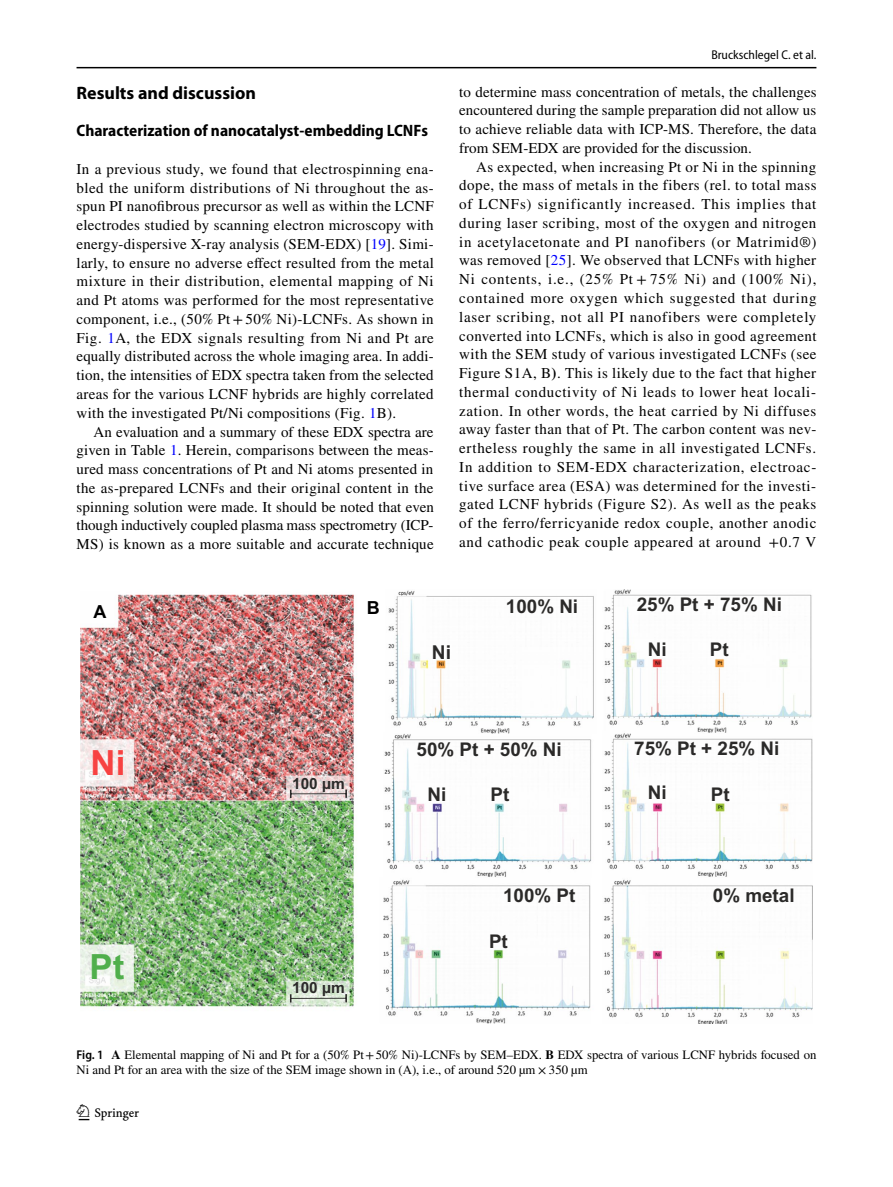
<style>
.page{position:relative;width:893px;height:1187px;background:#fff}
.page>*{position:absolute;margin:0;border:0;box-sizing:border-box;transform-origin:0 0}
.t1{font:700 34.65px "Arial";color:#f74242}
.t2{font:700 34.65px "Arial";color:#50af4c}
.t3{font:22.5px "Springnew Regular 2";color:#000}
.t4{font:700 19.2px "Arial";color:#2b2a29}
.t5{font:700 18.9px "Arial";color:#2b2a29}
.t6{font:700 18.9px "Arial";color:#2a2928}
.t7{font:700 18px "Myriad Pro";color:#000}
.t8{font:700 18px "Arial";color:#000}
.t9{font:700 semi-condensed 16.5px "Myriad Pro";color:#000}
.t10{font:700 15.45px "Arial";color:#2b2a29}
.t11{font:15px/18.8px "STIX";letter-spacing:.015em;color:#000;text-align:justify}
.t12{font:12.75px/15px "STIX";color:#000}
.t13{font:semi-condensed 12.75px "Myriad Pro";color:#000}
.s1{color:#00f}
.s2{font-weight:700}
.s3{font-family:"Myriad Pro";font-weight:600;font-stretch:semi-condensed}
.s4{font-family:"STIX Math"}
</style>
<div class="page">
<hr style="left:77px;top:67px;width:739px;height:1px;background:#000">
<img style="left:81px;top:589px;width:731px;height:434px">
<svg style="left:290px;top:789px;width:57px;height:9px"></svg>
<svg style="left:290px;top:994px;width:57px;height:8px"></svg>
<p class="t7" style="left:77px;top:81px;width:181px">Results and discussion</p>
<p class="t9" style="left:77px;top:122px;width:353px">Characterization of nanocatalyst‑embedding LCNFs</p>
<p class="t11" style="left:77px;top:160px;width:359px">In a previous study, we found that electrospinning ena&shy;bled the uniform distributions of Ni throughout the as&shy;spun PI nanofibrous precursor as well as within the LCNF electrodes studied by scanning electron microscopy with energy-dispersive X-ray analysis (SEM-EDX) [<span class="s1">19</span>]. Simi&shy;larly, to ensure no adverse effect resulted from the metal mixture in their distribution, elemental mapping of Ni and Pt atoms was performed for the most representative component, i.e., (50% Pt+50% Ni)-LCNFs. As shown in Fig. <span class="s1">1</span>A, the EDX signals resulting from Ni and Pt are equally distributed across the whole imaging area. In addi&shy;tion, the intensities of EDX spectra taken from the selected areas for the various LCNF hybrids are highly correlated with the investigated Pt/Ni compositions (Fig. <span class="s1">1</span>B).</p>
<p class="t11" style="left:77px;top:423px;width:359px;text-indent:17px">An evaluation and a summary of these EDX spectra are given in Table <span class="s1">1</span>. Herein, comparisons between the meas&shy;ured mass concentrations of Pt and Ni atoms presented in the as-prepared LCNFs and their original content in the spinning solution were made. It should be noted that even though inductively coupled plasma mass spectrometry (ICP-MS) is known as a more suitable and accurate technique</p>
<p class="t8" style="left:94px;top:601px;width:14px">A</p>
<p class="t8" style="left:367px;top:597px;width:14px">B</p>
<p class="t13" style="left:711px;top:48px;width:107px">Bruckschlegel C. et al.</p>
<p class="t11" style="left:459px;top:83px;width:359px">to determine mass concentration of metals, the challenges encountered during the sample preparation did not allow us to achieve reliable data with ICP-MS. Therefore, the data from SEM-EDX are provided for the discussion.</p>
<p class="t11" style="left:459px;top:158px;width:359px;text-indent:17px">As expected, when increasing Pt or Ni in the spinning dope, the mass of metals in the fibers (rel. to total mass of LCNFs) significantly increased. This implies that during laser scribing, most of the oxygen and nitrogen in acetylacetonate and PI nanofibers (or Matrimid®) was removed [<span class="s1">25</span>]. We observed that LCNFs with higher Ni contents, i.e., (25% Pt + 75% Ni) and (100% Ni), contained more oxygen which suggested that during laser scribing, not all PI nanofibers were completely converted into LCNFs, which is also in good agreement with the SEM study of various investigated LCNFs (see Figure S1A, B<span class="s2">)</span>. This is likely due to the fact that higher thermal conductivity of Ni leads to lower heat locali&shy;zation. In other words, the heat carried by Ni diffuses away faster than that of Pt. The carbon content was nev&shy;ertheless roughly the same in all investigated LCNFs.<br>In addition to SEM-EDX characterization, electroac&shy;tive surface area (ESA) was determined for the investi&shy;gated LCNF hybrids (Figure S2). As well as the peaks of the ferro/ferricyanide redox couple, another anodic and cathodic peak couple appeared at around +0.7 V</p>
<p class="t5" style="left:506px;top:595px;width:74px">100% Ni</p>
<p class="t5" style="left:637px;top:593px;width:147px">25% Pt + 75% Ni</p>
<h1 class="t1" style="left:91px;top:742px;width:36px">Ni</h1>
<h1 class="t2" style="left:90px;top:946px;width:36px">Pt</h1>
<p class="t10" style="left:292px;top:774px;width:54px">100 µm</p>
<p class="t10" style="left:292px;top:978px;width:54px">100 µm</p>
<p class="t4" style="left:432px;top:641px;width:21px">Ni</p>
<p class="t5" style="left:648px;top:638px;width:20px">Ni</p>
<p class="t5" style="left:710px;top:638px;width:20px">Pt</p>
<p class="t6" style="left:417px;top:738px;width:147px">50% Pt + 50% Ni</p>
<p class="t5" style="left:634px;top:737px;width:147px">75% Pt + 25% Ni</p>
<p class="t5" style="left:428px;top:783px;width:20px">Ni</p>
<p class="t5" style="left:648px;top:781px;width:20px">Ni</p>
<p class="t5" style="left:490px;top:783px;width:20px">Pt</p>
<p class="t5" style="left:711px;top:783px;width:20px">Pt</p>
<p class="t5" style="left:503px;top:884px;width:74px">100% Pt</p>
<p class="t5" style="left:713px;top:884px;width:83px">0% metal</p>
<p class="t5" style="left:489px;top:929px;width:20px">Pt</p>
<p class="t12" style="left:77px;top:1048px;width:741px"><span class="s3">Fig. 1</span> <span class="s2">A</span> Elemental mapping of Ni and Pt for a (50% Pt+50% Ni)-LCNFs by SEM–EDX. <span class="s2">B</span> EDX spectra of various LCNF hybrids focused on<br>Ni and Pt for an area with the size of the SEM image shown in (A), i.e., of around 520 µm <span class="s4">×</span> 350 µm</p>
<h2 class="t3" style="left:79px;top:1104px;width:62px">1 3</h2>
</div>
